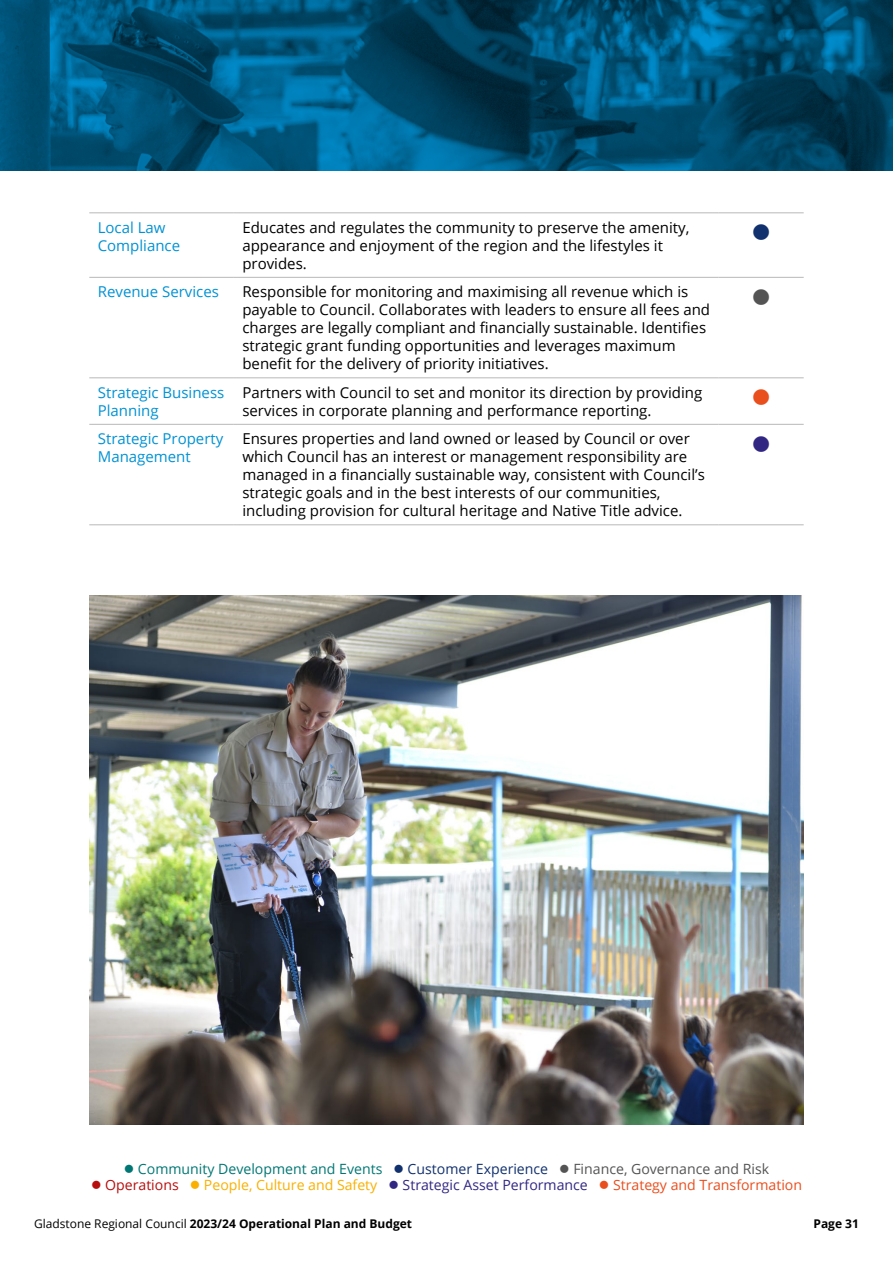
<style>
.page{position:relative;width:893px;height:1263px;background:#fff}
.page>*{position:absolute;margin:0;border:0;box-sizing:border-box;transform-origin:0 0}
.t1{font:27px "Wingdings";color:#11306e}
.t2{font:27px "Wingdings";color:#555454}
.t3{font:27px "Wingdings";color:#e94e1d}
.t4{font:27px "Wingdings";color:#312783}
.t5{font:15px/18px "Open Sans";color:#000}
.t6{font:15px/18px "Open Sans";color:#0092d4}
.t7{font:14.1px "Open Sans";color:#312783}
.t8{font:14.1px "Open Sans";color:#007774}
.t9{font:700 12px "Open Sans";color:#000}
.s1{color:#11306e}
.s2{color:#555454}
.s3{color:#b70e0d}
.s4{color:#f9b000}
.s5{color:#e94e1d}
.s6{font-weight:400}
</style>
<div class="page">
<svg style="left:0;top:0;width:893px;height:170px;background:#004f73"></svg>
<hr style="left:89px;top:524px;width:145px;height:1px;background:#b9b8b8">
<hr style="left:234px;top:524px;width:485px;height:1px;background:#b9b8b8">
<hr style="left:719px;top:524px;width:85px;height:1px;background:#b9b8b8">
<hr style="left:89px;top:378px;width:145px;height:1px;background:#b9b8b8">
<hr style="left:234px;top:378px;width:485px;height:1px;background:#b9b8b8">
<hr style="left:719px;top:378px;width:85px;height:1px;background:#b9b8b8">
<hr style="left:89px;top:424px;width:145px;height:1px;background:#b9b8b8">
<hr style="left:234px;top:424px;width:485px;height:1px;background:#b9b8b8">
<hr style="left:719px;top:424px;width:85px;height:1px;background:#b9b8b8">
<hr style="left:89px;top:213px;width:145px;height:1px;background:#b9b8b8">
<hr style="left:234px;top:213px;width:485px;height:1px;background:#b9b8b8">
<hr style="left:719px;top:213px;width:85px;height:1px;background:#b9b8b8">
<hr style="left:89px;top:277px;width:145px;height:1px;background:#b9b8b8">
<hr style="left:234px;top:277px;width:485px;height:1px;background:#b9b8b8">
<hr style="left:719px;top:277px;width:85px;height:1px;background:#b9b8b8">
<img style="left:89px;top:595px;width:715px;height:530px">
<p class="t6" style="left:98px;top:218px;width:84px">Local Law<br>Compliance</p>
<p class="t5" style="left:242px;top:218px;width:448px">Educates and regulates the community to preserve the amenity, appearance and enjoyment of the region and the lifestyles it provides.</p>
<h1 class="t1" style="left:751px;top:218px;width:22px">●</h1>
<p class="t6" style="left:98px;top:282px;width:123px">Revenue Services</p>
<p class="t5" style="left:242px;top:282px;width:469px">Responsible for monitoring and maximising all revenue which is payable to Council. Collaborates with leaders to ensure all fees and charges are legally compliant and financially sustainable. Identifies strategic grant funding opportunities and leverages maximum benefit for the delivery of priority initiatives.</p>
<h1 class="t2" style="left:751px;top:282px;width:22px">●</h1>
<p class="t6" style="left:98px;top:383px;width:128px">Strategic Business<br>Planning</p>
<p class="t5" style="left:242px;top:383px;width:461px">Partners with Council to set and monitor its direction by providing services in corporate planning and performance reporting.</p>
<h1 class="t3" style="left:751px;top:383px;width:22px">●</h1>
<p class="t6" style="left:98px;top:429px;width:127px">Strategic Property<br>Management</p>
<p class="t5" style="left:242px;top:429px;width:464px">Ensures properties and land owned or leased by Council or over which Council has an interest or management responsibility are managed in a financially sustainable way, consistent with Council’s strategic goals and in the best interests of our communities, including provision for cultural heritage and Native Title advice.</p>
<h1 class="t4" style="left:751px;top:429px;width:22px">●</h1>
<p class="t8" style="left:124px;top:1159px;width:647px">● Community Development and Events <span class="s1">● Customer Experience</span> <span class="s2">● Finance, Governance and Risk</span></p>
<p class="t7" style="left:91px;top:1176px;width:712px"><span class="s3">● Operations</span> <span class="s4">● People, Culture and Safety</span> ● Strategic Asset Performance <span class="s5">● Strategy and Transformation</span></p>
<p class="t9" style="left:34px;top:1215px;width:380px"><span class="s6">Gladstone Regional Council</span> 2023/24 Operational Plan and Budget</p>
<p class="t9" style="left:813px;top:1215px;width:47px">Page 31</p>
</div>
